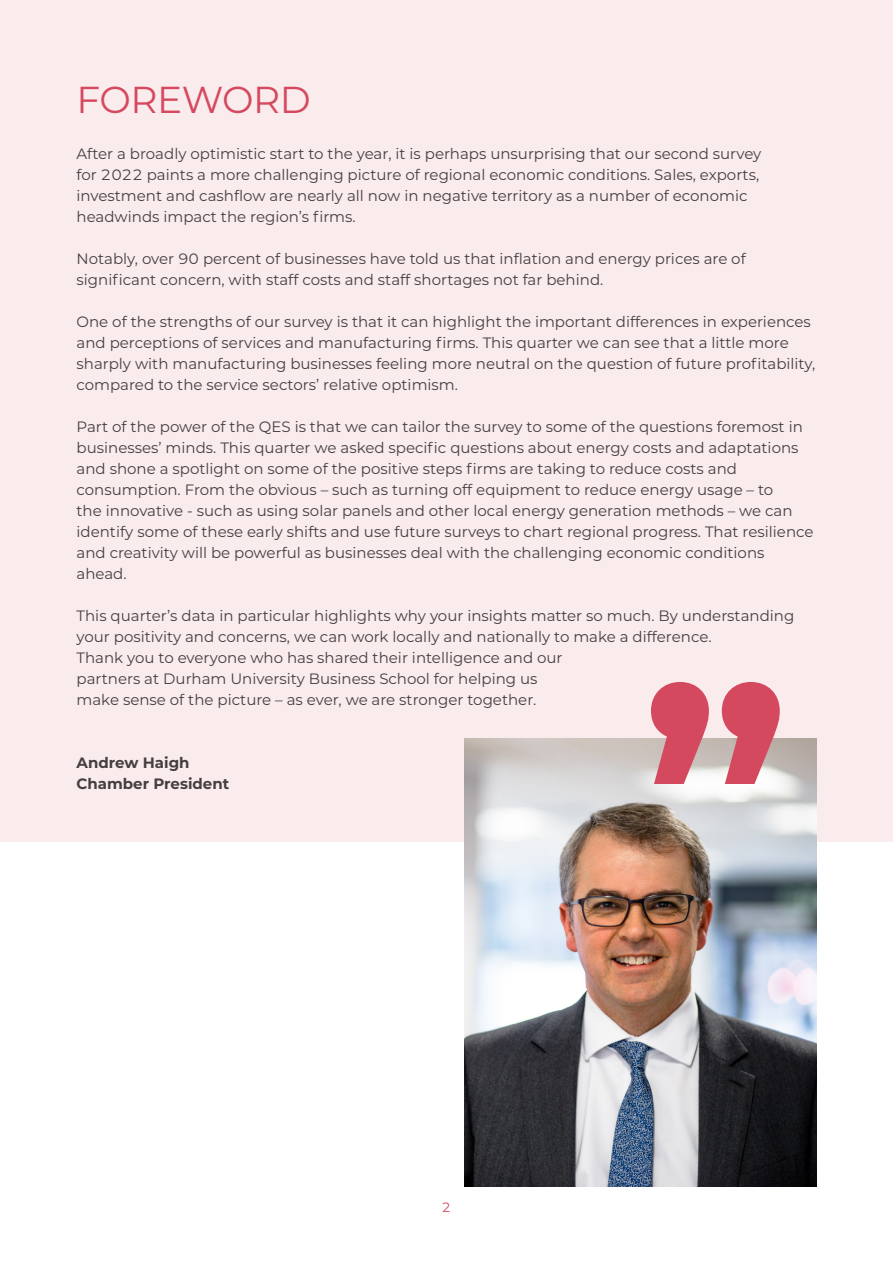
<style>
.page{position:relative;width:893px;height:1263px;background:#fff}
.page>*{position:absolute;margin:0;border:0;box-sizing:border-box;transform-origin:0 0}
.Heading_Smaller_5_Li{font:700 300px "Montserrat";color:#d5495f}
.Heading_Smaller_5_Li-2{font:37.5px "Montserrat";letter-spacing:-.015em;color:#d5495f}
.t1{font:15px/21px "Montserrat";color:#231f20}
.t2{font:700 15px/21px "Montserrat";color:#231f20}
.t3{font:13.5px "Montserrat";color:#d5495f}
</style>
<div class="page">
<div style="left:0;top:0;width:893px;height:842px;background:#faebed"></div>
<img style="left:465px;top:739px;width:351px;height:447px">
<p class="Heading_Smaller_5_Li-2" style="left:77px;top:74px;width:236px">FOREWORD</p>
<p class="t1" style="left:77px;top:143px;width:686px">After a broadly optimistic start to the year, it is perhaps unsurprising that our second survey for 2022 paints a more challenging picture of regional economic conditions. Sales, exports, investment and cashflow are nearly all now in negative territory as a number of economic headwinds impact the region’s firms.</p>
<p class="t1" style="left:77px;top:248px;width:671px">Notably, over 90 percent of businesses have told us that inflation and energy prices are of significant concern, with staff costs and staff shortages not far behind.</p>
<p class="t1" style="left:77px;top:311px;width:740px">One of the strengths of our survey is that it can highlight the important differences in experiences and perceptions of services and manufacturing firms. This quarter we can see that a little more sharply with manufacturing businesses feeling more neutral on the question of future profitability, compared to the service sectors’ relative optimism.</p>
<p class="t1" style="left:77px;top:416px;width:738px">Part of the power of the QES is that we can tailor the survey to some of the questions foremost in businesses’ minds. This quarter we asked specific questions about energy costs and adaptations and shone a spotlight on some of the positive steps firms are taking to reduce costs and consumption. From the obvious – such as turning off equipment to reduce energy usage – to<br>the innovative - such as using solar panels and other local energy generation methods – we can identify some of these early shifts and use future surveys to chart regional progress. That resilience and creativity will be powerful as businesses deal with the challenging economic conditions ahead.</p>
<p class="t1" style="left:77px;top:605px;width:719px">This quarter’s data in particular highlights why your insights matter so much. By understanding your positivity and concerns, we can work locally and nationally to make a difference.<br>Thank you to everyone who has shared their intelligence and our<br>partners at Durham University Business School for helping us<br>make sense of the picture – as ever, we are stronger together.</p>
<p class="Heading_Smaller_5_Li" style="left:640px;top:584px;width:151px">”</p>
<p class="t2" style="left:77px;top:752px;width:154px">Andrew Haigh<br>Chamber President</p>
<p class="t3" style="left:443px;top:1198px;width:9px">2</p>
</div>
